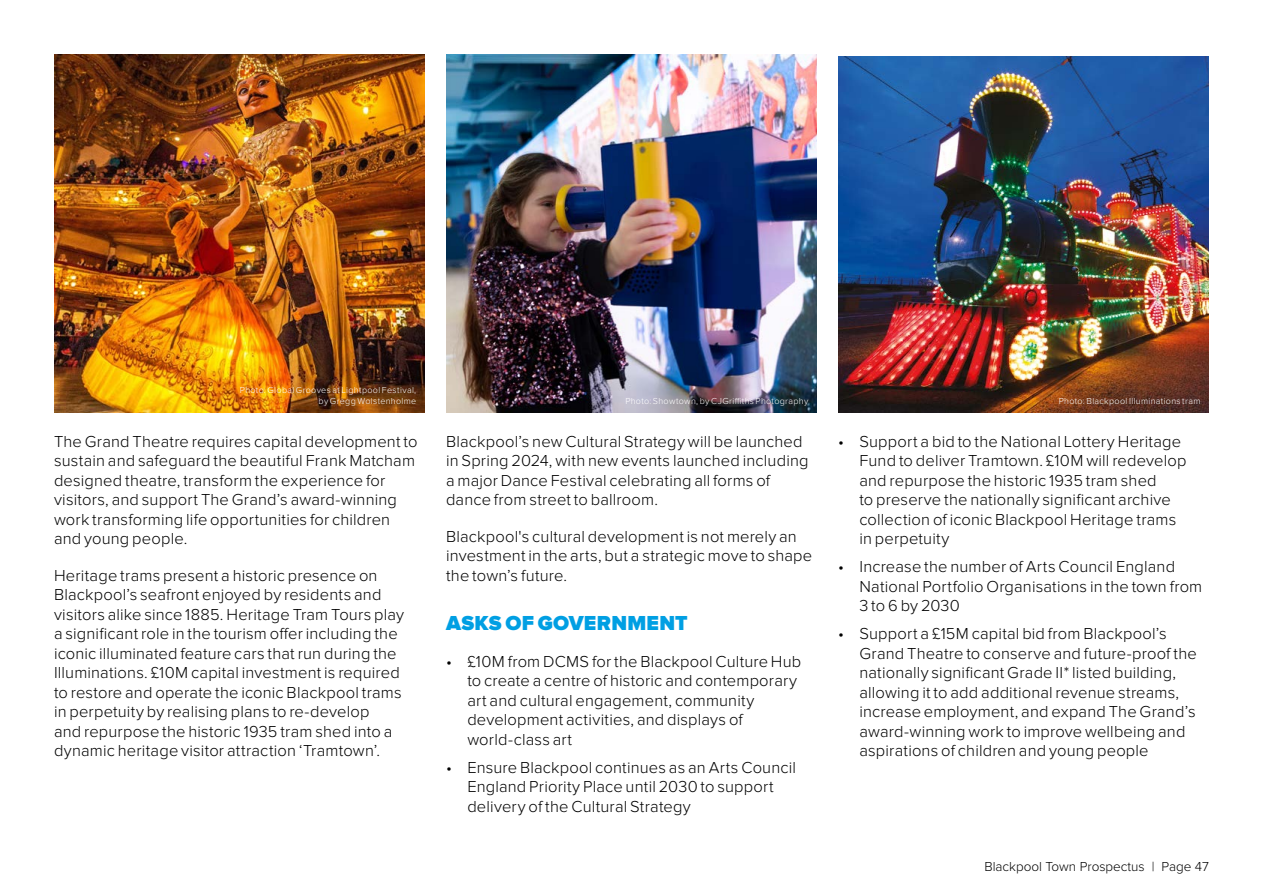
<style>
.page{position:relative;width:1263px;height:893px;background:#fff}
.page>*{position:absolute;margin:0;border:0;box-sizing:border-box;transform-origin:0 0}
.Sub_Heading{font:900 21px "Proxima Nova";letter-spacing:.01em;color:#009fe3}
.Body_text_11pt{font:300 16.5px/19.5px "Proxima Nova";letter-spacing:.01em;color:#000}
.t1{font:300 13.5px "Proxima Nova";color:#000}
.Photo_Credit_Left{font:300 9px/10.8px "Proxima Nova";letter-spacing:.035em;color:#fff;text-align:right}
</style>
<div class="page">
<img style="left:446px;top:54px;width:371px;height:358px">
<img style="left:54px;top:54px;width:371px;height:358px">
<img style="left:838px;top:56px;width:371px;height:356px">
<p class="Photo_Credit_Left" style="left:240px;top:385px;width:178px">Photo: Global Grooves at Lightpool Festival, by Gregg Wolstenholme</p>
<p class="Photo_Credit_Left" style="left:625px;top:396px;width:185px">Photo: Showtown, by CJGriffiths Photography</p>
<p class="Body_text_11pt" style="left:54px;top:432px;width:365px">The Grand Theatre requires capital development to sustain and safeguard the beautiful Frank Matcham designed theatre, transform the experience for visitors, and support The Grand’s award-winning work transforming life opportunities for children and young people.</p>
<p class="Body_text_11pt" style="left:54px;top:566px;width:351px">Heritage trams present a historic presence on Blackpool’s seafront enjoyed by residents and visitors alike since 1885. Heritage Tram Tours play a significant role in the tourism offer including the iconic illuminated feature cars that run during the Illuminations. £10M capital investment is required to restore and operate the iconic Blackpool trams in perpetuity by realising plans to re-develop<br>and repurpose the historic 1935 tram shed into a dynamic heritage visitor attraction ‘Tramtown’.</p>
<p class="Body_text_11pt" style="left:446px;top:432px;width:364px">Blackpool’s new Cultural Strategy will be launched in Spring 2024, with new events launched including a major Dance Festival celebrating all forms of dance from street to ballroom.</p>
<p class="Body_text_11pt" style="left:446px;top:527px;width:368px">Blackpool's cultural development is not merely an investment in the arts, but a strategic move to shape the town’s future.</p>
<p class="Sub_Heading" style="left:446px;top:611px;width:243px">ASKS OF GOVERNMENT</p>
<p class="Body_text_11pt" style="left:467px;top:652px;width:335px;text-indent:-21px">• £10M from DCMS for the Blackpool Culture Hub to create a centre of historic and contemporary art and cultural engagement, community development activities, and displays of world-class art</p>
<p class="Body_text_11pt" style="left:467px;top:758px;width:330px;text-indent:-21px">• Ensure Blackpool continues as an Arts Council<br>England Priority Place until 2030 to support delivery of the Cultural Strategy</p>
<p class="Photo_Credit_Left" style="left:1059px;top:396px;width:143px">Photo: Blackpool Illuminations tram</p>
<p class="Body_text_11pt" style="left:859px;top:432px;width:328px;text-indent:-21px">• Support a bid to the National Lottery Heritage Fund to deliver Tramtown. £10M will redevelop and repurpose the historic 1935 tram shed<br>to preserve the nationally significant archive collection of iconic Blackpool Heritage trams in perpetuity</p>
<p class="Body_text_11pt" style="left:859px;top:557px;width:344px;text-indent:-21px">• Increase the number of Arts Council England<br>National Portfolio Organisations in the town from<br>3 to 6 by 2030</p>
<p class="Body_text_11pt" style="left:859px;top:624px;width:339px;text-indent:-21px">• Support a £15M capital bid from Blackpool’s Grand Theatre to conserve and future-proof the nationally significant Grade II* listed building, allowing it to add additional revenue streams, increase employment, and expand The Grand’s award-winning work to improve wellbeing and aspirations of children and young people</p>
<p class="t1" style="left:984px;top:859px;width:226px">Blackpool Town Prospectus | Page 47</p>
</div>
